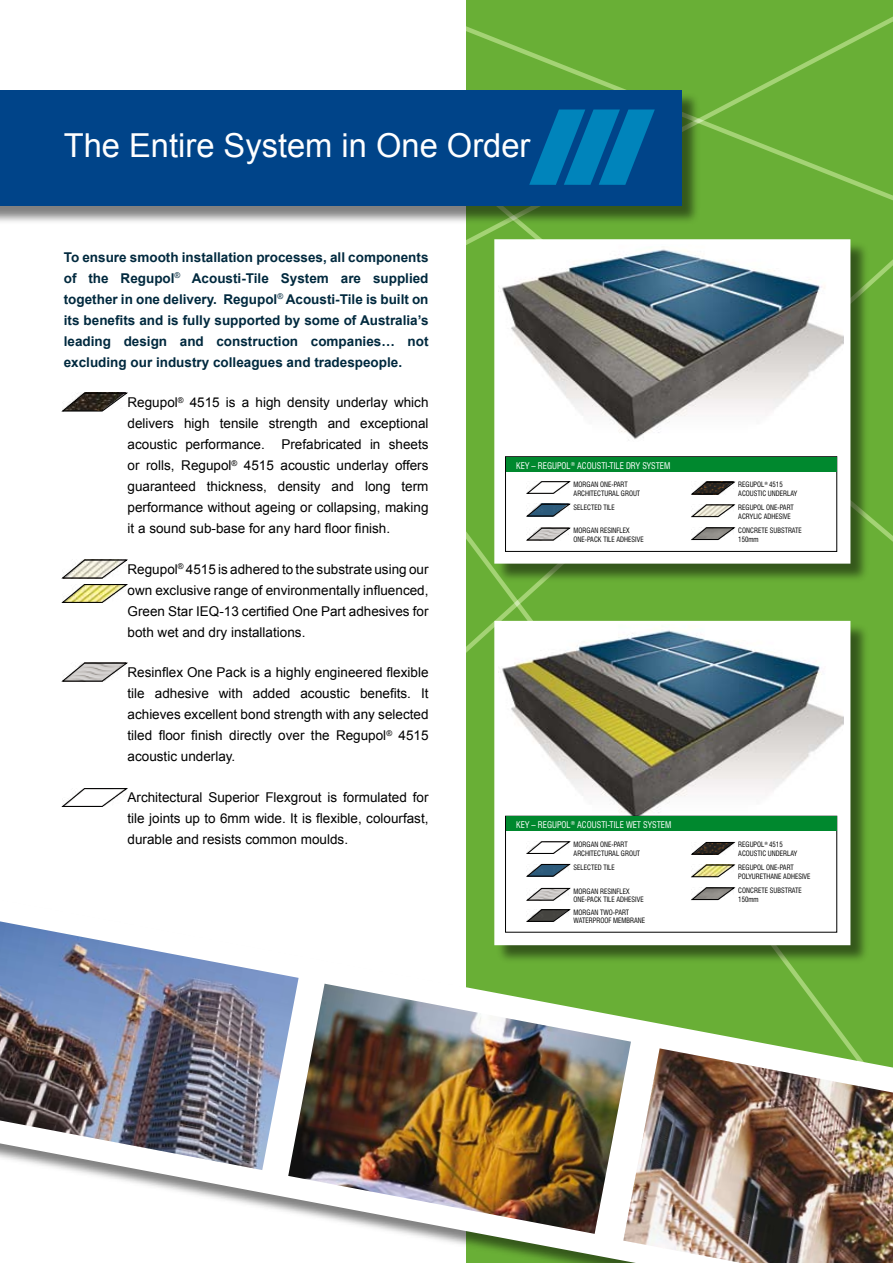
<style>
.page{position:relative;width:893px;height:1263px;background:#fff}
.page>*{position:absolute;margin:0;border:0;box-sizing:border-box;transform-origin:0 0}
.t1{font:33px "Arial";color:#fff}
.t2{font:13.5px/21px "Arial";color:#000;text-align:justify}
.t3{font:700 13.5px/21px "Arial";color:#00293e;text-align:justify}
.t4{font:condensed 9px "Swiss 721 BT";color:#fff;scale:.95 1}
.t5{font:condensed 7.2px/8.7px "Swiss 721 BT";color:#000;scale:.95 1}
</style>
<div class="page">
<div style="left:466px;top:673px;width:426px;height:222px;background:#69af36"></div>
<div style="left:466px;top:0;width:426px;height:673px;background:#69af36"></div>
<svg style="left:892px;top:0;width:1px;height:895px"></svg>
<div style="left:0;top:92px;width:701px;height:133px;background:#000;opacity:.5"></div>
<div style="left:0;top:90px;width:681px;height:116px;background:#004489"></div>
<svg style="left:69px;top:895px;width:824px;height:368px"></svg>
<img style="left:0;top:920px;width:299px;height:250px">
<img style="left:288px;top:984px;width:343px;height:250px">
<img style="left:622px;top:1048px;width:271px;height:215px">
<div style="left:496px;top:241px;width:373px;height:343px;background:#000;opacity:.5"></div>
<div style="left:494px;top:239px;width:356px;height:325px;border:14px solid #fff"></div>
<div style="left:496px;top:622px;width:373px;height:344px;background:#000;opacity:.5"></div>
<svg style="left:529px;top:110px;width:126px;height:75px"></svg>
<svg style="left:62px;top:662px;width:66px;height:20px"></svg>
<svg style="left:62px;top:392px;width:66px;height:20px"></svg>
<svg style="left:62px;top:788px;width:66px;height:19px"></svg>
<img style="left:499px;top:244px;width:344px;height:224px">
<img style="left:499px;top:625px;width:344px;height:223px">
<div style="left:505px;top:816px;width:332px;height:116px;background:#fff"></div>
<div style="left:506px;top:816px;width:331px;height:15px;background:#00882e"></div>
<svg style="left:691px;top:842px;width:45px;height:13px"></svg>
<svg style="left:691px;top:864px;width:45px;height:14px"></svg>
<svg style="left:526px;top:841px;width:45px;height:13px"></svg>
<svg style="left:526px;top:864px;width:45px;height:13px"></svg>
<svg style="left:526px;top:888px;width:45px;height:13px"></svg>
<svg style="left:526px;top:909px;width:45px;height:13px"></svg>
<div style="left:505px;top:457px;width:332px;height:94px;background:#fff"></div>
<div style="left:505px;top:456px;width:332px;height:96px;border:1px solid #000"></div>
<div style="left:506px;top:457px;width:331px;height:15px;background:#00882e"></div>
<svg style="left:62px;top:559px;width:66px;height:44px"></svg>
<svg style="left:691px;top:482px;width:44px;height:13px"></svg>
<svg style="left:691px;top:504px;width:45px;height:14px"></svg>
<svg style="left:691px;top:527px;width:45px;height:14px"></svg>
<svg style="left:526px;top:481px;width:45px;height:13px"></svg>
<svg style="left:526px;top:503px;width:45px;height:14px"></svg>
<svg style="left:526px;top:527px;width:45px;height:14px"></svg>
<svg style="left:691px;top:887px;width:45px;height:14px"></svg>
<h1 class="t1" style="left:64px;top:127px;width:468px">The Entire System in One Order</h1>
<p class="t3" style="left:64px;top:247px;width:366px">To ensure smooth installation processes, all components of the Regupol<sup>®</sup> Acousti-Tile System are supplied together in one delivery. Regupol<sup>®</sup> Acousti-Tile is built on its benefits and is fully supported by some of Australia’s leading design and construction companies… not excluding our industry colleagues and tradespeople.</p>
<p class="t2" style="left:128px;top:392px;width:302px">Regupol<sup>®</sup> 4515 is a high density underlay which delivers high tensile strength and exceptional acoustic performance. Prefabricated in sheets or rolls, Regupol<sup>®</sup> 4515 acoustic underlay offers guaranteed thickness, density and long term performance without ageing or collapsing, making it a sound sub-base for any hard floor finish.</p>
<p class="t2" style="left:128px;top:559px;width:302px">Regupol<sup>®</sup> 4515 is adhered to the substrate using our own exclusive range of environmentally influenced, Green Star IEQ-13 certified One Part adhesives for both wet and dry installations.</p>
<p class="t2" style="left:128px;top:662px;width:302px">Resinflex One Pack is a highly engineered flexible tile adhesive with added acoustic benefits. It achieves excellent bond strength with any selected tiled floor finish directly over the Regupol<sup>®</sup> 4515 acoustic underlay.</p>
<p class="t2" style="left:128px;top:787px;width:302px">Architectural Superior Flexgrout is formulated for tile joints up to 6mm wide. It is flexible, colourfast, durable and resists common moulds.</p>
<p class="t4" style="left:516px;top:460px;width:164px">KEY – REGUPOL<sup>®</sup> ACOUSTI-TILE DRY SYSTEM</p>
<p class="t5" style="left:574px;top:480px;width:72px">MORGAN ONE-PART<br>ARCHITECTURAL GROUT</p>
<p class="t5" style="left:574px;top:503px;width:45px">SELECTED TILE</p>
<p class="t5" style="left:574px;top:526px;width:75px">MORGAN RESINFLEX<br>ONE-PACK TILE ADHESIVE</p>
<p class="t4" style="left:516px;top:819px;width:165px">KEY – REGUPOL<sup>®</sup> ACOUSTI-TILE WET SYSTEM</p>
<p class="t5" style="left:574px;top:840px;width:72px">MORGAN ONE-PART<br>ARCHITECTURAL GROUT</p>
<p class="t5" style="left:574px;top:863px;width:45px">SELECTED TILE</p>
<p class="t5" style="left:574px;top:886px;width:75px">MORGAN RESINFLEX<br>ONE-PACK TILE ADHESIVE</p>
<p class="t5" style="left:574px;top:908px;width:77px">MORGAN TWO-PART<br>WATERPROOF MEMBRANE</p>
<p class="t5" style="left:738px;top:480px;width:64px">REGUPOL<sup>®</sup> 4515<br>ACOUSTIC UNDERLAY</p>
<p class="t5" style="left:738px;top:503px;width:60px">REGUPOL ONE-PART<br>ACRYLIC ADHESIVE</p>
<p class="t5" style="left:738px;top:526px;width:68px">CONCRETE SUBSTRATE<br>150mm</p>
<p class="t5" style="left:738px;top:840px;width:64px">REGUPOL<sup>®</sup> 4515<br>ACOUSTIC UNDERLAY</p>
<p class="t5" style="left:738px;top:863px;width:78px">REGUPOL ONE-PART<br>POLYURETHANE ADHESIVE</p>
<p class="t5" style="left:738px;top:886px;width:68px">CONCRETE SUBSTRATE<br>150mm</p>
</div>
